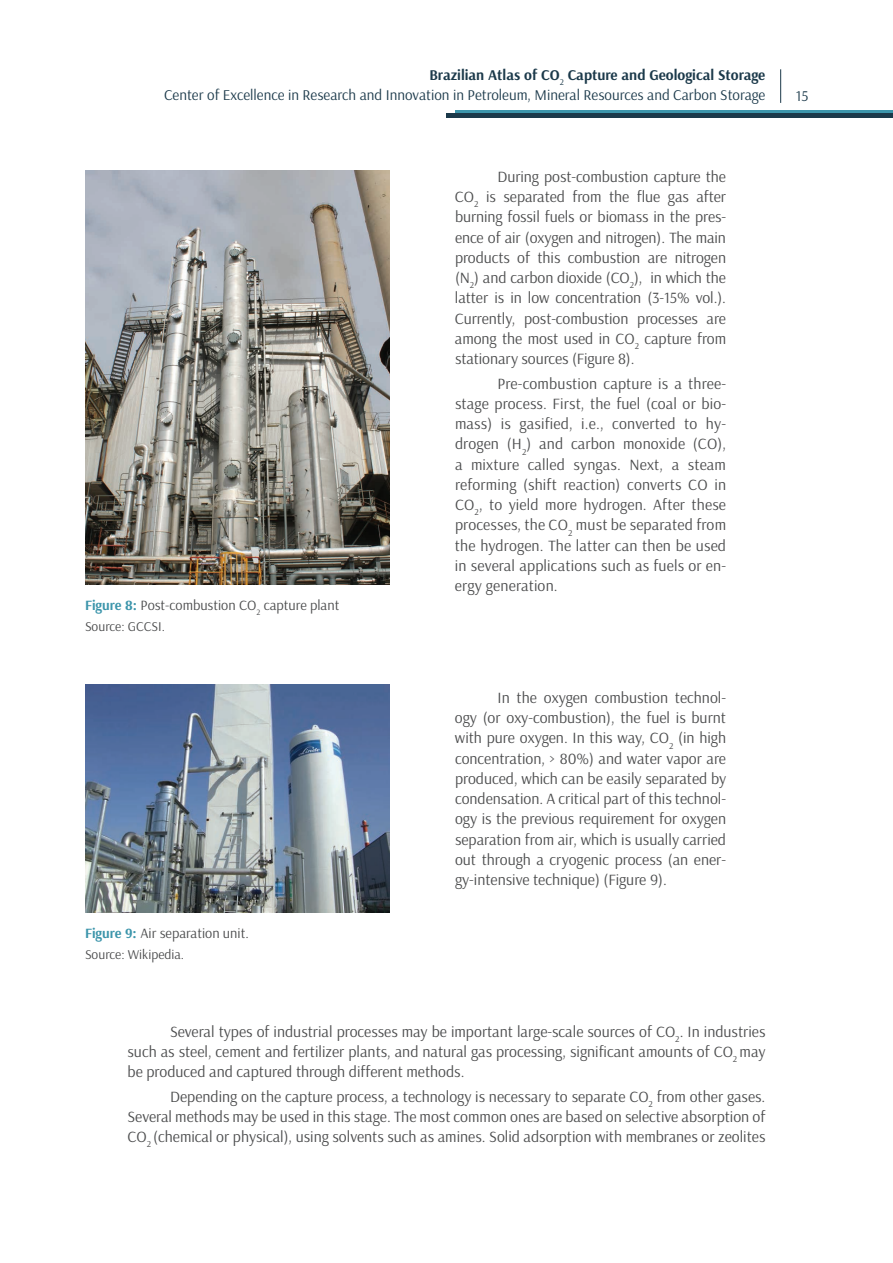
<style>
.page{position:relative;width:893px;height:1263px;background:#fff}
.page>*{position:absolute;margin:0;border:0;box-sizing:border-box;transform-origin:0 0}
.t1{font:15.75px/20.2px "Arsenal";color:#4b4c4d;text-align:justify}
.t2{font:15px/19.8px "Arsenal";color:#1b394a;text-align:right}
.t3{font:14.25px "Arsenal";color:#4b4c4d}
.t4{font:13.5px "Arsenal";color:#4b4c4d}
.s1{font-weight:700}
.s2{font-weight:700;color:#3c95ab}
</style>
<div class="page">
<svg style="left:455px;top:110px;width:438px;height:4px;background:#337e92"></svg>
<hr style="left:446px;top:114px;width:447px;height:4px;background:#1b394a">
<hr style="left:780px;top:69px;width:1px;height:34px;background:#1b394a">
<img style="left:85px;top:170px;width:304px;height:415px">
<img style="left:85px;top:685px;width:304px;height:228px">
<p class="t2" style="left:164px;top:65px;width:603px"><span class="s1">Brazilian Atlas of CO</span><sub>2</sub> <span class="s1">Capture and Geological Storage<br></span>Center of Excellence in Research and Innovation in Petroleum, Mineral Resources and Carbon Storage</p>
<p class="t3" style="left:85px;top:597px;width:256px"><span class="s2">Figure 8:</span> Post-combustion CO<sub>2</sub> capture plant</p>
<p class="t4" style="left:85px;top:618px;width:82px">Source: GCCSI.</p>
<p class="t3" style="left:85px;top:925px;width:165px"><span class="s2">Figure 9:</span> Air separation unit.</p>
<p class="t4" style="left:85px;top:946px;width:101px">Source: Wikipedia.</p>
<p class="t1" style="left:455px;top:167px;width:273px;text-indent:43px">During post-combustion capture the CO<sub>2</sub> is separated from the flue gas after burning fossil fuels or biomass in the pres&shy;ence of air (oxygen and nitrogen). The main products of this combustion are nitrogen (N<sub>2</sub>) and carbon dioxide (CO<sub>2</sub>), in which the latter is in low concentration (3-15% vol.).<br>Currently, post-combustion processes are among the most used in CO<sub>2</sub> capture from stationary sources (Figure 8).</p>
<p class="t1" style="left:455px;top:373px;width:273px;text-indent:43px">Pre-combustion capture is a three&shy;stage process. First, the fuel (coal or bio&shy;mass) is gasified, i.e., converted to hy&shy;drogen (H<sub>2</sub>) and carbon monoxide (CO), a mixture called syngas. Next, a steam reforming (shift reaction) converts CO in CO<sub>2</sub>, to yield more hydrogen. After these processes, the CO<sub>2</sub> must be separated from the hydrogen. The latter can then be used in several applications such as fuels or en&shy;ergy generation.</p>
<p class="t1" style="left:455px;top:687px;width:273px;text-indent:43px">In the oxygen combustion technol&shy;ogy (or oxy-combustion), the fuel is burnt with pure oxygen. In this way, CO<sub>2</sub> (in high concentration, &gt; 80%) and water vapor are produced, which can be easily separated by condensation. A critical part of this technol&shy;ogy is the previous requirement for oxygen separation from air, which is usually carried out through a cryogenic process (an ener&shy;gy-intensive technique) (Figure 9).</p>
<p class="t1" style="left:128px;top:1021px;width:639px;text-indent:43px">Several types of industrial processes may be important large-scale sources of CO<sub>2</sub>. In industries such as steel, cement and fertilizer plants, and natural gas processing, significant amounts of CO<sub>2</sub> may be produced and captured through different methods.</p>
<p class="t1" style="left:128px;top:1086px;width:639px;text-indent:43px">Depending on the capture process, a technology is necessary to separate CO<sub>2</sub> from other gases.<br>Several methods may be used in this stage. The most common ones are based on selective absorption of CO<sub>2</sub> (chemical or physical), using solvents such as amines. Solid adsorption with membranes or zeolites</p>
<p class="t2" style="left:796px;top:86px;width:14px">15</p>
</div>
